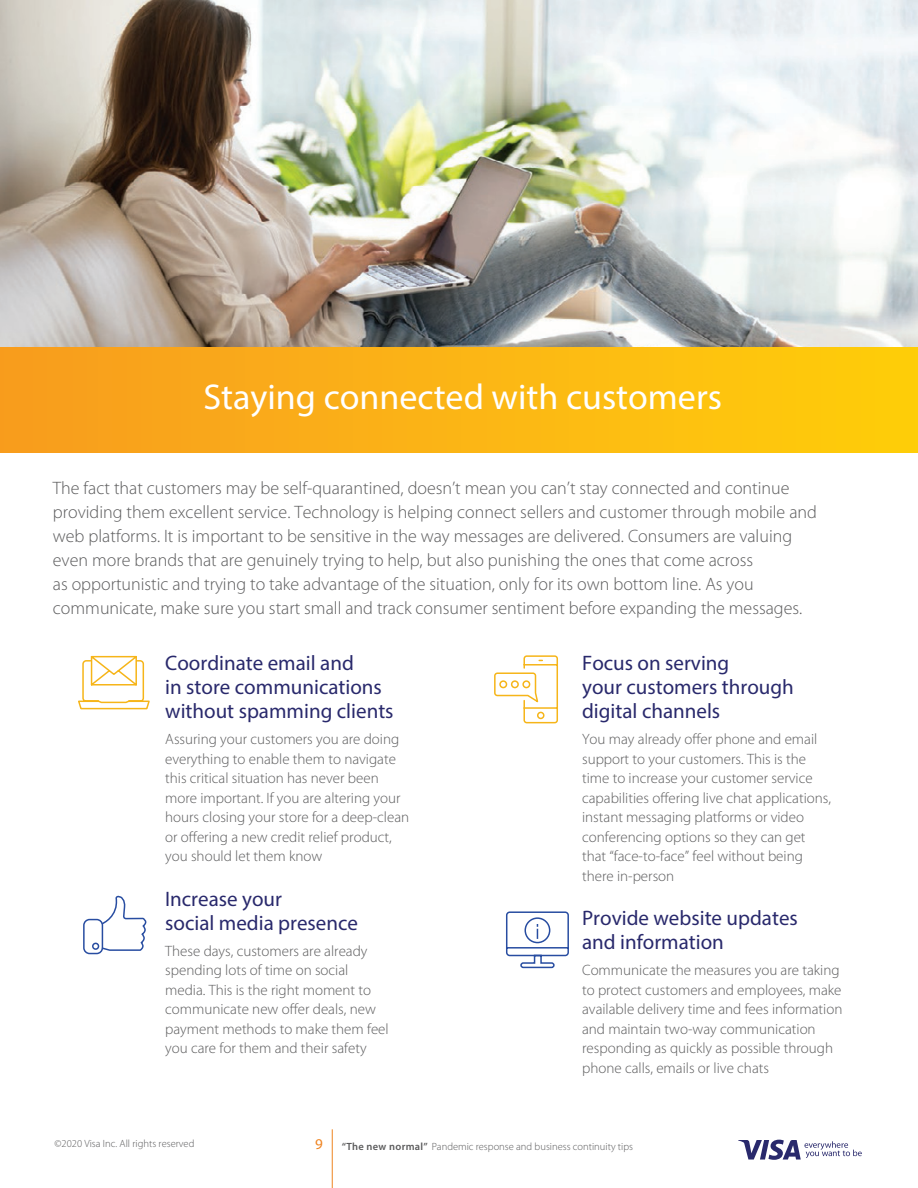
<style>
.page{position:relative;width:918px;height:1188px;background:#fff}
.page>*{position:absolute;margin:0;border:0;box-sizing:border-box;transform-origin:0 0}
.t1{font:36px "Myriad Pro";color:#fff}
.t2{font:21px/24px "Myriad Pro";color:#29296c}
.t3{font:300 18px/24px "Myriad Pro";color:#5c5c5d}
.t4{font:300 15px/19.5px "Myriad Pro";color:#5c5c5d}
.t5{font:italic 300 15px "Myriad Pro";color:#ef8421}
.t6{font:300 10.5px "Myriad Pro";color:#5c5c5d}
.s1{font-weight:600}
</style>
<div class="page">
<hr style="left:332px;top:1129px;width:1px;height:59px;background:#ef8421">
<svg style="left:738px;top:1140px;width:124px;height:20px"></svg>
<img style="left:0;top:0;width:918px;height:348px">
<div style="left:0;top:348px;width:918px;height:105px;background:linear-gradient(to right,#f89c1f,#ffce0a)"></div>
<svg style="left:78px;top:655px;width:72px;height:55px"></svg>
<svg style="left:83px;top:895px;width:64px;height:60px"></svg>
<svg style="left:494px;top:655px;width:64px;height:69px"></svg>
<svg style="left:506px;top:911px;width:63px;height:58px"></svg>
<h1 class="t1" style="left:204px;top:374px;width:520px">Staying connected with customers</h1>
<p class="t3" style="left:53px;top:476px;width:766px">The fact that customers may be self-quarantined, doesn’t mean you can’t stay connected and continue providing them excellent service. Technology is helping connect sellers and customer through mobile and web platforms. It is important to be sensitive in the way messages are delivered. Consumers are valuing even more brands that are genuinely trying to help, but also punishing the ones that come across<br>as opportunistic and trying to take advantage of the situation, only for its own bottom line. As you communicate, make sure you start small and track consumer sentiment before expanding the messages.</p>
<h2 class="t2" style="left:165px;top:651px;width:230px">Coordinate email and<br>in store communications without spamming clients</h2>
<p class="t4" style="left:165px;top:730px;width:245px">Assuring your customers you are doing everything to enable them to navigate this critical situation has never been more important. If you are altering your hours closing your store for a deep-clean or offering a new credit relief product, you should let them know</p>
<h2 class="t2" style="left:165px;top:886px;width:194px">Increase your<br>social media presence</h2>
<p class="t4" style="left:165px;top:941px;width:225px">These days, customers are already spending lots of time on social media. This is the right moment to communicate new offer deals, new payment methods to make them feel you care for them and their safety</p>
<h2 class="t2" style="left:582px;top:651px;width:213px">Focus on serving<br>your customers through digital channels</h2>
<p class="t4" style="left:582px;top:730px;width:250px">You may already offer phone and email support to your customers. This is the time to increase your customer service capabilities offering live chat applications, instant messaging platforms or video conferencing options so they can get that “face-to-face” feel without being there in-person</p>
<h2 class="t2" style="left:582px;top:906px;width:217px">Provide website updates and information</h2>
<p class="t4" style="left:582px;top:961px;width:262px">Communicate the measures you are taking to protect customers and employees, make available delivery time and fees information and maintain two-way communication responding as quickly as possible through phone calls, emails or live chats</p>
<p class="t6" style="left:55px;top:1138px;width:141px">©2020 Visa Inc. All rights reserved</p>
<p class="t5" style="left:315px;top:1134px;width:9px">9</p>
<p class="t6" style="left:342px;top:1140px;width:293px"><span class="s1">“The new normal”</span> Pandemic response and business continuity tips</p>
</div>
